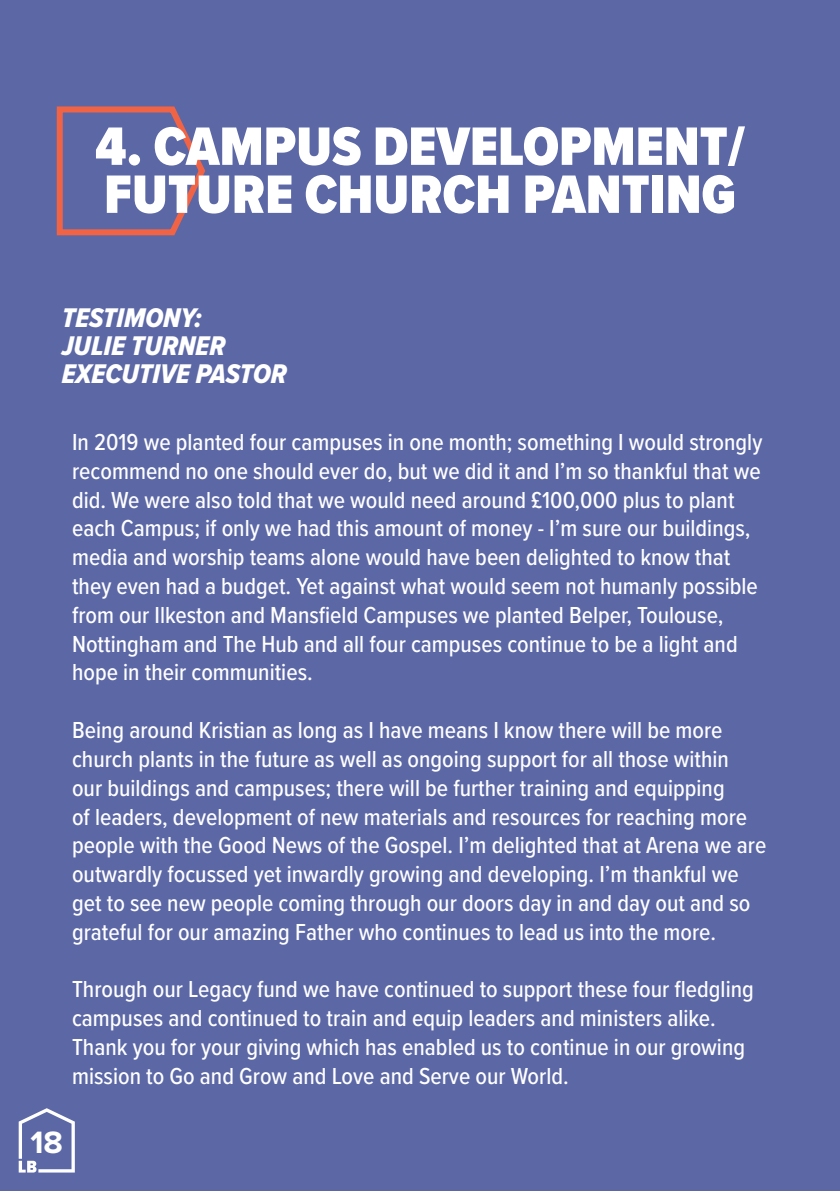
<style>
.page{position:relative;width:840px;height:1191px;background:#fff}
.page>*{position:absolute;margin:0;border:0;box-sizing:border-box;transform-origin:0 0}
.t1{font:900 56px "Proxima Nova Cond";color:#fff}
.t2{font:700 32px "Proxima Nova";color:#fff}
.t3{font:28px "Proxima Nova Cond Extrabld It";color:#fff}
.t4{font:500 24px/28.8px "Proxima Nova Cond";color:#fff}
</style>
<div class="page">
<div style="left:0;top:0;width:839px;height:1191px;background:#5c67a6"></div>
<svg style="left:56px;top:106px;width:150px;height:130px"></svg>
<svg style="left:19px;top:1108px;width:56px;height:64px"></svg>
<p class="t1" style="left:95px;top:105px;width:651px">4. CAMPUS DEVELOPMENT/</p>
<p class="t1" style="left:104px;top:153px;width:633px">FUTURE CHURCH PANTING</p>
<p class="t3" style="left:62px;top:297px;width:142px">TESTIMONY:</p>
<p class="t3" style="left:62px;top:325px;width:165px">JULIE TURNER</p>
<p class="t3" style="left:62px;top:353px;width:226px">EXECUTIVE PASTOR</p>
<p class="t4" style="left:72px;top:427px;width:691px">In 2019 we planted four campuses in one month; something I would strongly recommend no one should ever do, but we did it and I’m so thankful that we did. We were also told that we would need around £100,000 plus to plant each Campus; if only we had this amount of money - I’m sure our buildings, media and worship teams alone would have been delighted to know that they even had a budget. Yet against what would seem not humanly possible from our Ilkeston and Mansfield Campuses we planted Belper, Toulouse, Nottingham and The Hub and all four campuses continue to be a light and hope in their communities.</p>
<p class="t4" style="left:72px;top:715px;width:695px">Being around Kristian as long as I have means I know there will be more church plants in the future as well as ongoing support for all those within<br>our buildings and campuses; there will be further training and equipping<br>of leaders, development of new materials and resources for reaching more people with the Good News of the Gospel. I’m delighted that at Arena we are outwardly focussed yet inwardly growing and developing. I’m thankful we get to see new people coming through our doors day in and day out and so grateful for our amazing Father who continues to lead us into the more.</p>
<p class="t4" style="left:72px;top:974px;width:682px">Through our Legacy fund we have continued to support these four fledgling campuses and continued to train and equip leaders and ministers alike.<br>Thank you for your giving which has enabled us to continue in our growing mission to Go and Grow and Love and Serve our World.</p>
<h2 class="t2" style="left:30px;top:1119px;width:34px">18</h2>
</div>
